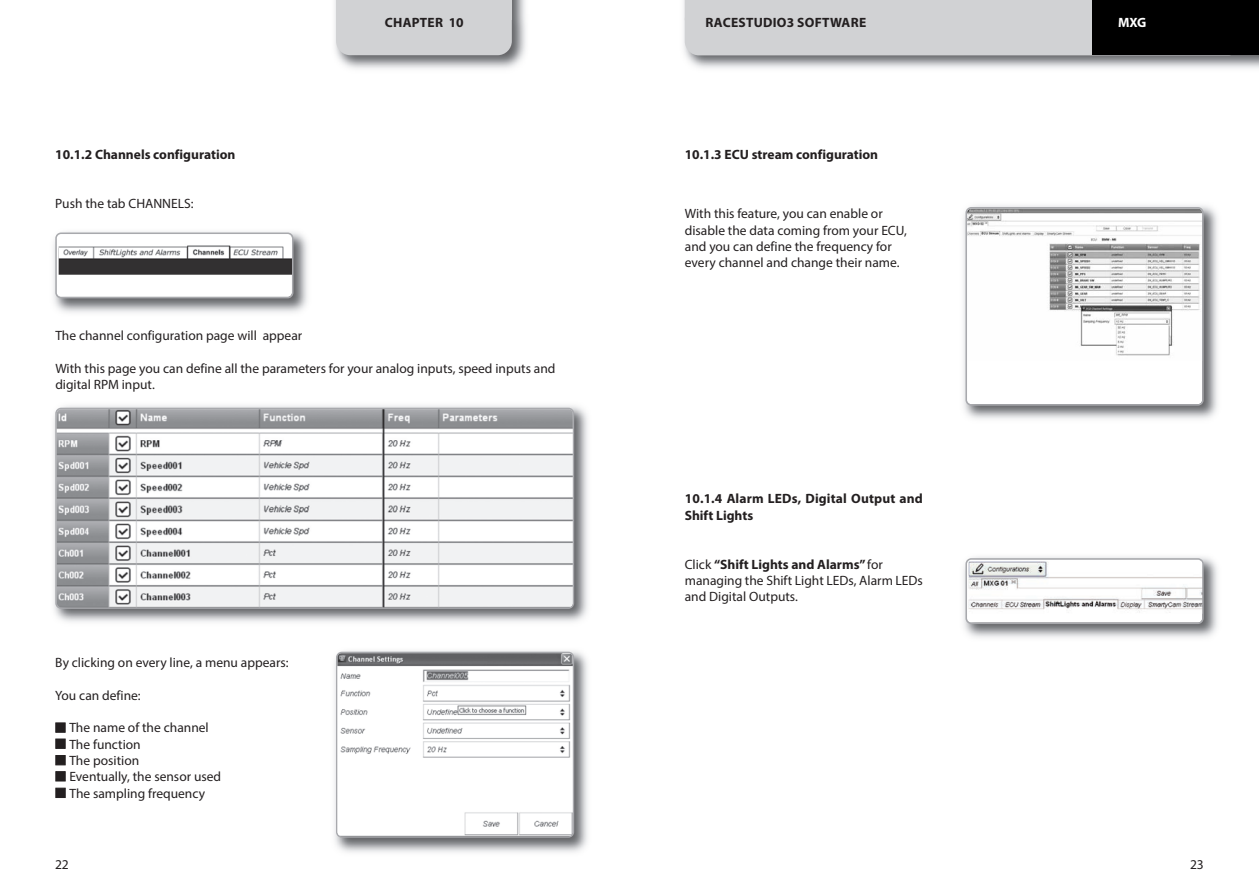
<style>
.page{position:relative;width:1259px;height:893px;background:#fff}
.page>*{position:absolute;margin:0;border:0;box-sizing:border-box;transform-origin:0 0}
.t1{font:13.5px/16.2px "Myriad Pro";color:#231f20}
.t2{font:700 13.5px/16.2px "Myriad Pro";color:#231f20}
.t3{font:700 13.5px "Myriad Pro";letter-spacing:.02em;color:#231f20}
.t4{font:700 13.5px "Myriad Pro";color:#fff}
.s1{font-weight:700}
</style>
<div class="page">
<img style="left:683px;top:0;width:576px;height:68px">
<div style="left:685px;top:0;width:557px;height:20px;background:#d1d2d4"></div>
<div style="left:685px;top:5px;width:557px;height:50px;background:#d1d2d4;border-radius:14px"></div>
<div style="left:1092px;top:0;width:167px;height:55px;background:#000"></div>
<img style="left:54px;top:405px;width:534px;height:217px">
<svg style="left:55px;top:408px;width:519px;height:201px;background:#a4a5a8"></svg>
<img style="left:57px;top:409px;width:516px;height:198px">
<img style="left:963px;top:205px;width:255px;height:214px">
<svg style="left:965px;top:207px;width:238px;height:199px"></svg>
<img style="left:334px;top:651px;width:254px;height:202px">
<svg style="left:336px;top:652px;width:238px;height:186px"></svg>
<img style="left:337px;top:653px;width:236px;height:183px">
<img style="left:53px;top:232px;width:255px;height:81px">
<svg style="left:55px;top:232px;width:238px;height:66px"></svg>
<img style="left:59px;top:238px;width:233px;height:37px">
<img style="left:335px;top:0;width:191px;height:69px">
<div style="left:336px;top:0;width:176px;height:20px;background:#d1d2d4"></div>
<div style="left:336px;top:5px;width:176px;height:50px;background:#d1d2d4;border-radius:14px"></div>
<img style="left:963px;top:557px;width:255px;height:81px">
<svg style="left:965px;top:558px;width:238px;height:66px"></svg>
<img style="left:968px;top:561px;width:234px;height:53px">
<p class="t2" style="left:55px;top:148px;width:182px">10.1.2 Channels configuration</p>
<p class="t1" style="left:55px;top:196px;width:140px">Push the tab CHANNELS:</p>
<p class="t3" style="left:385px;top:18px;width:80px">CHAPTER 10</p>
<p class="t1" style="left:55px;top:329px;width:248px">The channel configuration page will appear</p>
<p class="t1" style="left:55px;top:361px;width:501px">With this page you can define all the parameters for your analog inputs, speed inputs and digital RPM input.</p>
<p class="t1" style="left:55px;top:656px;width:235px">By clicking on every line, a menu appears:</p>
<p class="t1" style="left:55px;top:688px;width:87px">You can define:</p>
<p class="t1" style="left:55px;top:721px;width:155px">■ The name of the channel</p>
<p class="t1" style="left:55px;top:737px;width:87px">■ The function</p>
<p class="t1" style="left:55px;top:753px;width:85px">■ The position</p>
<p class="t1" style="left:55px;top:770px;width:167px">■ Eventually, the sensor used</p>
<p class="t1" style="left:55px;top:786px;width:151px">■ The sampling frequency</p>
<p class="t3" style="left:705px;top:18px;width:162px">RACESTUDIO3 SOFTWARE</p>
<p class="t2" style="left:685px;top:148px;width:195px">10.1.3 ECU stream configuration</p>
<p class="t1" style="left:685px;top:207px;width:224px">With this feature, you can enable or disable the data coming from your ECU, and you can define the frequency for every channel and change their name.</p>
<p class="t2" style="left:685px;top:492px;width:240px">10.1.4 Alarm LEDs, Digital Output and<br>Shift Lights</p>
<p class="t1" style="left:685px;top:557px;width:240px">Click <span class="s1">“Shift Lights and Alarms”</span> for managing the Shift Light LEDs, Alarm LEDs and Digital Outputs.</p>
<p class="t4" style="left:1118px;top:18px;width:30px">MXG</p>
<p class="t1" style="left:55px;top:857px;width:15px">22</p>
<p class="t1" style="left:1190px;top:857px;width:15px">23</p>
</div>
